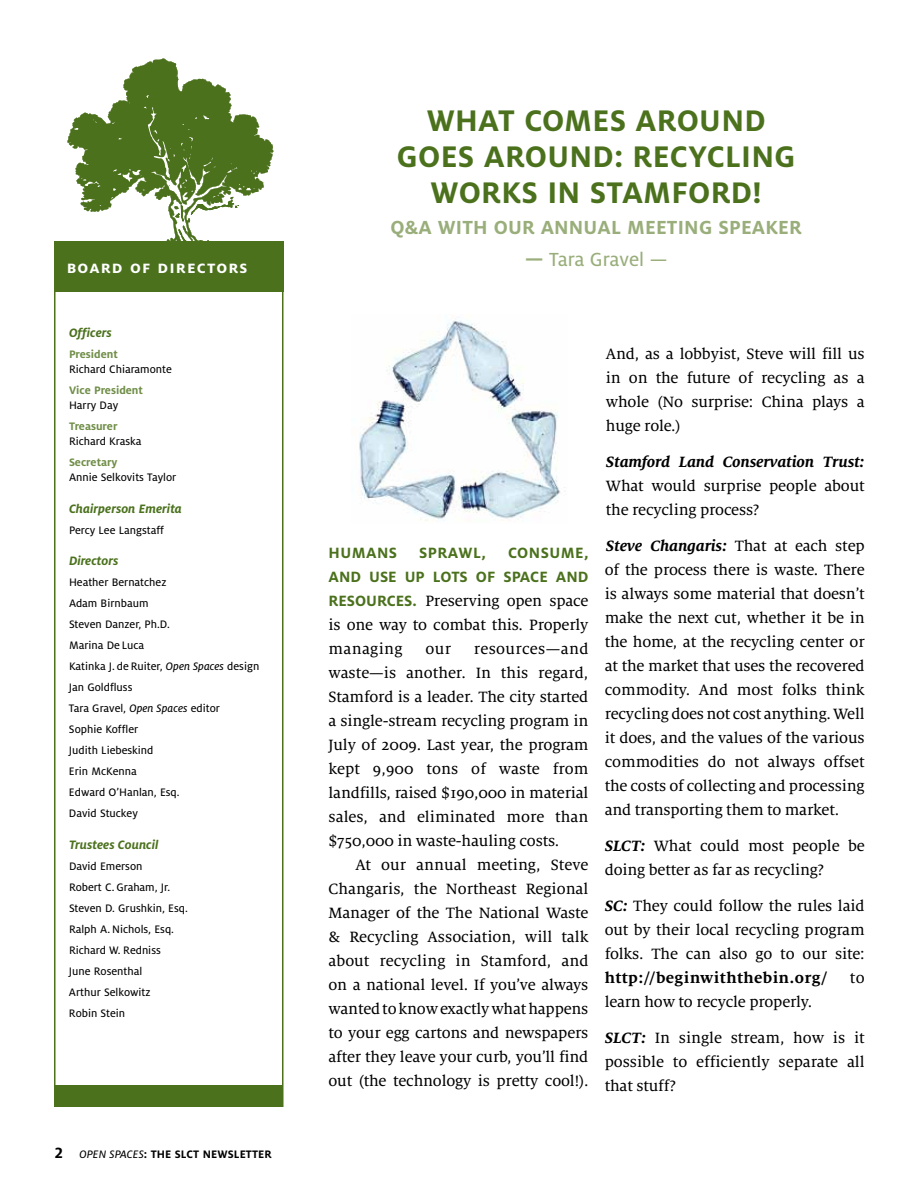
<style>
.page{position:relative;width:918px;height:1188px;background:#fff}
.page>*{position:absolute;margin:0;border:0;box-sizing:border-box;transform-origin:0 0}
.t1{font:700 33px/36px "Milo OT";letter-spacing:.01em;color:#4b711d;text-align:center}
.t2{font:700 21px "Milo OT";letter-spacing:.01em;color:#99ae7a}
.t3{font:21px "Milo OT Text";color:#99ae7a}
.t4{font:700 18px "Milo OT";letter-spacing:.065em;color:#fff}
.t5{font:16.5px/24px "Milo Serif OT Text";letter-spacing:-.01em;color:#000;text-align:justify}
.t6{font:italic 700 16.5px "Milo Serif OT";letter-spacing:-.01em;color:#000}
.t7{font:700 16.5px/24px "Milo OT";letter-spacing:.005em;color:#4b711d;text-align:right}
.t8{font:700 16.5px "Milo Serif OT";letter-spacing:.025em;color:#000}
.t9{font:700 16.5px "Milo OT";color:#000}
.t10{font:italic 700 13.5px "Milo OT";color:#4b711d}
.t11{font:12px/21px "Milo OT Text";color:#000}
.t12{font:700 12px "Milo OT";color:#708e48}
.t13{font:700 12px "Milo OT";letter-spacing:.01em;color:#000}
.s1{font-family:"Milo OT Text Ita"}
.s2{font-family:"Milo OT Text Ita";font-weight:400}
.s3{font-family:"Milo OT";font-weight:700}
.s4{font-family:"Milo OT";font-weight:700;color:#4b711d}
.s5{font-family:"Milo Serif OT Text";font-weight:400;font-style:normal}
.s6{font-family:"Milo Serif OT";font-weight:700;font-style:italic}
</style>
<div class="page">
<svg style="left:67px;top:58px;width:206px;height:183px"></svg>
<div style="left:54px;top:251px;width:230px;height:856px;border:2px solid #4b711d"></div>
<div style="left:54px;top:241px;width:230px;height:51px;background:#4b711d"></div>
<div style="left:54px;top:1085px;width:228px;height:22px;background:#4b711d"></div>
<img style="left:359px;top:316px;width:206px;height:205px">
<p class="t4" style="left:67px;top:257px;width:182px">board of directors</p>
<p class="t10" style="left:69px;top:325px;width:44px">Officers</p>
<p class="t12" style="left:69px;top:348px;width:50px">President</p>
<p class="t11" style="left:69px;top:359px;width:104px">Richard Chiaramonte</p>
<p class="t12" style="left:69px;top:384px;width:75px">Vice President</p>
<p class="t11" style="left:69px;top:395px;width:51px">Harry Day</p>
<p class="t12" style="left:69px;top:420px;width:50px">Treasurer</p>
<p class="t11" style="left:69px;top:431px;width:74px">Richard Kraska</p>
<p class="t12" style="left:69px;top:456px;width:50px">Secretary</p>
<p class="t11" style="left:69px;top:467px;width:109px">Annie Selkovits Taylor</p>
<p class="t10" style="left:69px;top:501px;width:115px">Chairperson Emerita</p>
<p class="t11" style="left:69px;top:520px;width:97px">Percy Lee Langstaff</p>
<p class="t10" style="left:69px;top:553px;width:51px">Directors</p>
<p class="t11" style="left:69px;top:572px;width:192px">Heather Bernatchez<br>Adam Birnbaum<br>Steven Danzer, Ph.D.<br>Marina De Luca<br>Katinka J. de Ruiter, <span class="s1">Open Spaces</span> design<br>Jan Goldfluss<br>Tara Gravel, <span class="s1">Open Spaces</span> editor<br>Sophie Koffler<br>Judith Liebeskind<br>Erin McKenna<br>Edward O’Hanlan, Esq.<br>David Stuckey</p>
<p class="t10" style="left:69px;top:837px;width:91px">Trustees Council</p>
<p class="t11" style="left:69px;top:856px;width:120px">David Emerson<br>Robert C. Graham, Jr.<br>Steven D. Grushkin, Esq.<br>Ralph A. Nichols, Esq.<br>Richard W. Redniss<br>June Rosenthal<br>Arthur Selkowitz<br>Robin Stein</p>
<p class="t9" style="left:55px;top:1143px;width:10px">2</p>
<p class="t13" style="left:79px;top:1147px;width:194px"><span class="s2">OPEN SPACES</span>: THE SLCT NEWSLETTER</p>
<h1 class="t1" style="left:397px;top:102px;width:400px">WHAT COMES AROUND<br>GOES AROUND: RECYCLING<br>WORKS IN STAMFORD!</h1>
<p class="t2" style="left:391px;top:216px;width:413px">Q&amp;A WITH OUR ANNUAL MEETING SPEAKER</p>
<p class="t3" style="left:525px;top:248px;width:144px"><span class="s3">—</span> Tara Gravel —</p>
<p class="t7" style="left:329px;top:541px;width:261px">CONSUME,<br>AND USE UP LOTS OF SPACE AND</p>
<p class="t5" style="left:328px;top:589px;width:261px"><span class="s4">RESOURCES.</span> Preserving open space is one way to combat this. Properly managing</p>
<p class="t7" style="left:329px;top:541px;width:70px">HUMANS</p>
<p class="t7" style="left:419px;top:541px;width:68px">SPRAWL,</p>
<p class="t5" style="left:328px;top:637px;width:262px;text-indent:145px">resources—and waste—is another. In this regard, Stamford is a leader. The city started a single-stream recycling program in July of 2009. Last year, the program kept 9,900 tons of waste from landfills, raised $190,000 in material sales, and eliminated more than $750,000 in waste-hauling costs.</p>
<p class="t5" style="left:328px;top:853px;width:262px;text-indent:27px">At our annual meeting, Steve Changaris, the Northeast Regional Manager of the The National Waste &amp; Recycling Association, will talk about recycling in Stamford, and on a national level. If you’ve always wanted to know exactly what happens to your egg cartons and newspapers after they leave your curb, you’ll find out (the technology is pretty cool!).</p>
<p class="t5" style="left:425px;top:637px;width:27px">our</p>
<p class="t5" style="left:606px;top:342px;width:260px">And, as a lobbyist, Steve will fill us in on the future of recycling as a whole (No surprise: China plays a huge role.)</p>
<p class="t6" style="left:606px;top:452px;width:260px">Stamford Land Conservation Trust:</p>
<p class="t5" style="left:606px;top:474px;width:260px">What would surprise people about the recycling process?</p>
<p class="t6" style="left:606px;top:536px;width:260px">Steve Changaris: <span class="s5">That at each step</span></p>
<p class="t5" style="left:605px;top:558px;width:262px">of the process there is waste. There is always some material that doesn’t make the next cut, whether it be in the home, at the recycling center or at the market that uses the recovered commodity. And most folks think recycling does not cost anything. Well it does, and the values of the various commodities do not always offset the costs of collecting and processing and transporting them to market.</p>
<p class="t5" style="left:605px;top:834px;width:261px"><span class="s6">SLCT:</span> What could most people be doing better as far as recycling?</p>
<p class="t5" style="left:605px;top:894px;width:262px"><span class="s6">SC:</span> They could follow the rules laid out by their local recycling program folks. The can also go to our site:</p>
<p class="t8" style="left:605px;top:968px;width:224px">http://beginwiththebin.org/</p>
<p class="t5" style="left:850px;top:966px;width:16px">to</p>
<p class="t5" style="left:605px;top:984px;width:262px;line-height:36px">learn how to recycle properly.<br><span class="s6">SLCT:</span> In single stream, how is it</p>
<p class="t5" style="left:605px;top:1050px;width:262px">possible to efficiently separate all that stuff?</p>
</div>
